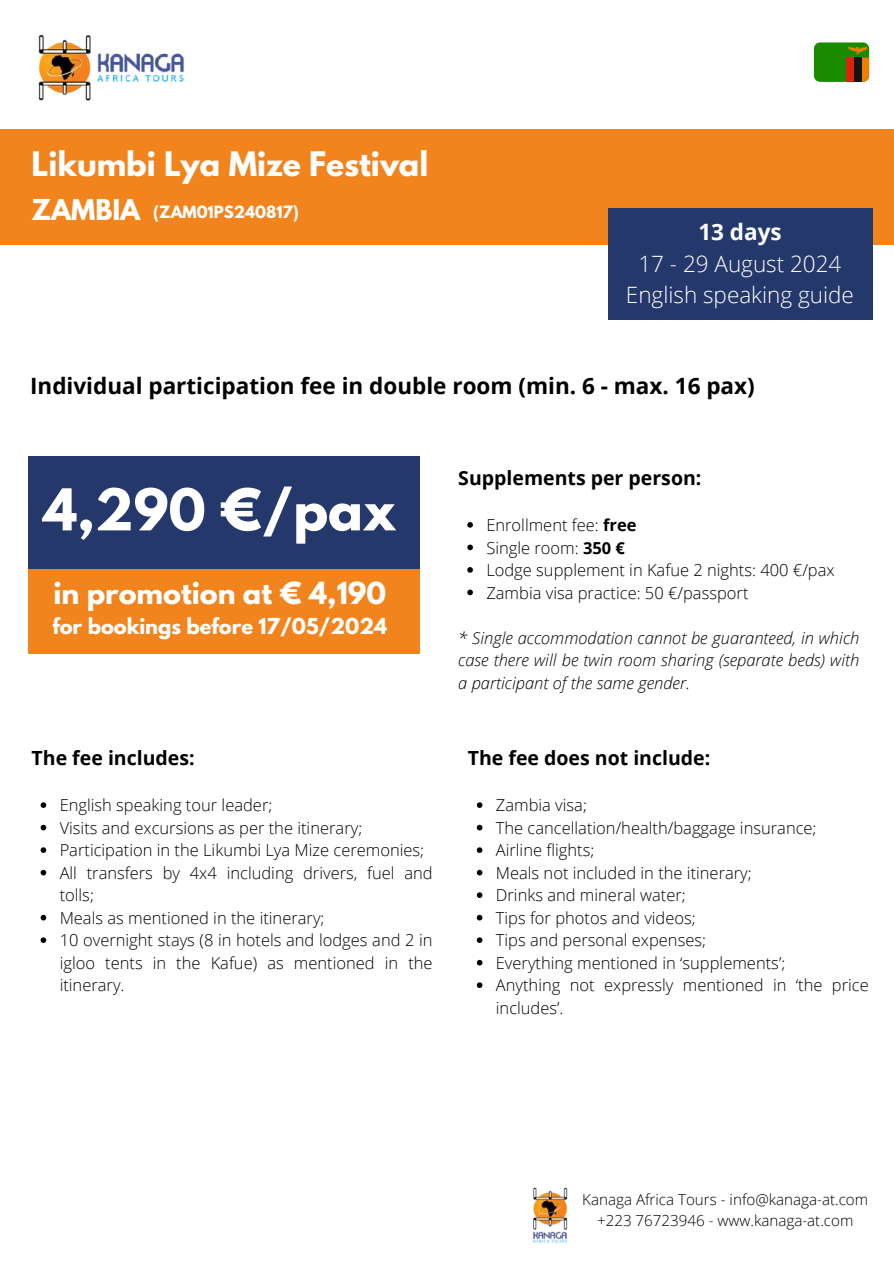
<style>
.page{position:relative;width:894px;height:1264px;background:#fff}
.page>*{position:absolute;margin:0;border:0;box-sizing:border-box;transform-origin:0 0}
.t1{font:700 51px "League Spartan";color:#fff}
.t2{font:700 36px "League Spartan";color:#fff}
.t3{font:700 30px "League Spartan";color:#fff}
.t4{font:700 27px "League Spartan";color:#fff}
.t5{font:700 22.5px "Open Sans";color:#000}
.t6{font:300 22.5px/31.5px "Open Sans";color:#fff;text-align:center}
.t7{font:700 22.5px "Open Sans";color:#fff}
.t8{font:700 19.5px "Open Sans";color:#000}
.t9{font:700 19.5px "League Spartan";color:#fff}
.t10{font:300 16.5px/22.5px "Open Sans";color:#000}
.t11{font:italic 300 16.5px/22.5px "Open Sans";color:#000;text-align:justify}
.t12{font:300 15.15px/21px "Open Sans";color:#000;text-align:center}
.t13{font:700 15px "League Spartan";color:#fff}
.s1{font-size:25.5px}
.s2{font-family:"Open Sans";font-weight:400;font-size:18px}
.s3{font-weight:700}
</style>
<div class="page">
<img style="left:533px;top:1187px;width:35px;height:56px">
<img style="left:38px;top:33px;width:147px;height:68px">
<div style="left:0;top:129px;width:893px;height:115px;background:#f2841e"></div>
<div style="left:608px;top:208px;width:263px;height:111px;background:#25386b"></div>
<div style="left:28px;top:456px;width:391px;height:113px;background:#25386b"></div>
<div style="left:28px;top:569px;width:391px;height:85px;background:#f2841e"></div>
<div style="left:813px;top:42px;width:55px;height:40px;background:#1a8a00;border-radius:6px"></div>
<div style="left:845px;top:58px;width:8px;height:24px;background:#de200f"></div>
<svg style="left:847px;top:46px;width:21px;height:36px"></svg>
<svg style="left:41px;top:802px;width:5px;height:6px"></svg>
<svg style="left:41px;top:824px;width:5px;height:6px"></svg>
<svg style="left:41px;top:847px;width:5px;height:6px"></svg>
<svg style="left:41px;top:869px;width:5px;height:6px"></svg>
<svg style="left:41px;top:914px;width:5px;height:6px"></svg>
<svg style="left:41px;top:937px;width:5px;height:6px"></svg>
<svg style="left:476px;top:802px;width:6px;height:6px"></svg>
<svg style="left:476px;top:824px;width:6px;height:6px"></svg>
<svg style="left:476px;top:847px;width:6px;height:6px"></svg>
<svg style="left:476px;top:869px;width:6px;height:6px"></svg>
<svg style="left:476px;top:892px;width:6px;height:6px"></svg>
<svg style="left:476px;top:914px;width:6px;height:6px"></svg>
<svg style="left:476px;top:937px;width:6px;height:6px"></svg>
<svg style="left:476px;top:959px;width:6px;height:6px"></svg>
<svg style="left:476px;top:982px;width:6px;height:6px"></svg>
<svg style="left:467px;top:522px;width:6px;height:5px"></svg>
<svg style="left:467px;top:544px;width:6px;height:6px"></svg>
<svg style="left:467px;top:567px;width:6px;height:5px"></svg>
<svg style="left:467px;top:589px;width:6px;height:6px"></svg>
<h3 class="t3" style="left:32px;top:149px;width:398px">Likumbi Lya Mize Festival</h3>
<p class="t13" style="left:32px;top:204px;width:269px"><span class="s1">ZAMBIA</span> (ZAM01PS240817)</p>
<h2 class="t2" style="left:44px;top:209px;width:337px">MAURITANIA <span class="s2">(MAU02)</span></h2>
<h3 class="t7" style="left:698px;top:216px;width:85px">13 days</h3>
<h3 class="t6" style="left:625px;top:247px;width:229px">17 - 29 August 2024<br>English speaking guide</h3>
<h3 class="t5" style="left:30px;top:370px;width:726px">Individual participation fee in double room (min. 6 - max. 16 pax)</h3>
<h1 class="t1" style="left:43px;top:484px;width:354px">4,290 €/pax</h1>
<h3 class="t4" style="left:53px;top:579px;width:334px">in promotion at € 4,190</h3>
<p class="t9" style="left:52px;top:617px;width:336px">for bookings before 17/05/2024</p>
<p class="t8" style="left:32px;top:744px;width:164px">The fee includes:</p>
<p class="t10" style="left:60px;top:793px;width:374px">English speaking tour leader;<br>Visits and excursions as per the itinerary; Participation in the Likumbi Lya Mize ceremonies; All transfers by 4x4 including drivers, fuel and tolls;<br>Meals as mentioned in the itinerary;<br>10 overnight stays (8 in hotels and lodges and 2 in igloo tents in the Kafue) as mentioned in the itinerary.</p>
<p class="t8" style="left:458px;top:464px;width:244px">Supplements per person:</p>
<p class="t10" style="left:486px;top:513px;width:350px">Enrollment fee: <span class="s3">free<br></span>Single room: <span class="s3">350 €<br></span>Lodge supplement in Kafue 2 nights: 400 €/pax<br>Zambia visa practice: 50 €/passport</p>
<p class="t11" style="left:458px;top:626px;width:402px">* Single accommodation cannot be guaranteed, in which case there will be twin room sharing (separate beds) with a participant of the same gender.</p>
<p class="t8" style="left:467px;top:744px;width:244px">The fee does not include:</p>
<p class="t10" style="left:495px;top:793px;width:374px">Zambia visa;<br>The cancellation/health/baggage insurance;<br>Airline flights;<br>Meals not included in the itinerary;<br>Drinks and mineral water;<br>Tips for photos and videos;<br>Tips and personal expenses;<br>Everything mentioned in ‘supplements’;<br>Anything not expressly mentioned in ‘the price includes’.</p>
<p class="t12" style="left:582px;top:1188px;width:287px">Kanaga Africa Tours - info@kanaga-at.com +223 76723946 - www.kanaga-at.com</p>
</div>
